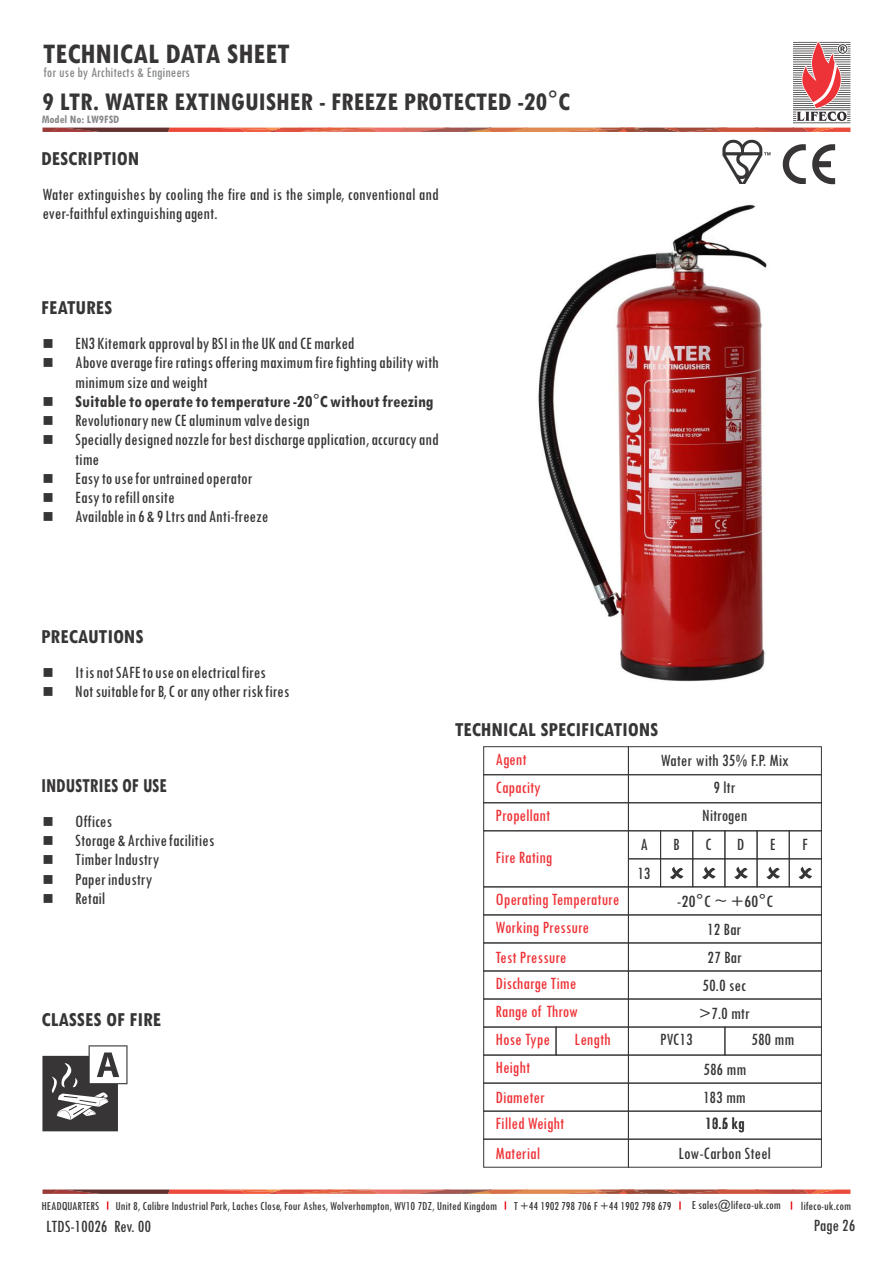
<style>
.page{position:relative;width:893px;height:1263px;background:#fff}
.page>*{position:absolute;margin:0;border:0;box-sizing:border-box;transform-origin:0 0}
.t1{font:700 condensed 30px "Tw Cen";color:#373535}
.t2{font:700 condensed 27px "Tw Cen";color:#373535}
.t3{font:700 condensed 21px "Tw Cen";color:#373535}
.t4{font:700 condensed 21px "Tw Cen";color:#373535;scale:.89 1}
.t5{font:condensed 18px/27.3px "Tw Cen";color:#373535}
.t6{font:condensed 18px/28.3px "Tw Cen";color:#ee3338}
.t7{font:700 condensed 18px "Tw Cen";color:#373535}
.t8{font:condensed 18px/27.9px "Tw Cen";color:#373535;text-align:center;scale:1.09 1}
.t9{font:condensed 15px "Tw Cen";color:#858789}
.t10{font:condensed 12.75px "Tw Cen";color:#373535}
.t11{font:700 condensed 12px "Tw Cen";color:#858789}
.s1{font-weight:400}
</style>
<div class="page">
<svg style="left:43px;top:41px;width:807px;height:91px"></svg>
<svg style="left:43px;top:1189px;width:807px;height:5px;background:#ca6e5c"></svg>
<svg style="left:679px;top:1201px;width:2px;height:9px"></svg>
<div style="left:628px;top:802px;width:194px;height:29px;border:1px solid #373535"></div>
<div style="left:628px;top:914px;width:194px;height:29px;border:1px solid #373535"></div>
<div style="left:628px;top:942px;width:194px;height:29px;border:1px solid #373535"></div>
<div style="left:628px;top:970px;width:194px;height:29px;border:1px solid #373535"></div>
<div style="left:628px;top:999px;width:194px;height:28px;border:1px solid #373535"></div>
<div style="left:628px;top:1055px;width:194px;height:28px;border:1px solid #373535"></div>
<div style="left:628px;top:1083px;width:194px;height:28px;border:1px solid #373535"></div>
<div style="left:628px;top:1111px;width:194px;height:28px;border:1px solid #373535"></div>
<div style="left:628px;top:1139px;width:194px;height:28px;border:1px solid #373535"></div>
<div style="left:628px;top:1027px;width:97px;height:28px;border:1px solid #373535"></div>
<div style="left:724px;top:1027px;width:98px;height:28px;border:1px solid #373535"></div>
<div style="left:628px;top:746px;width:194px;height:29px;border:1px solid #373535"></div>
<div style="left:483px;top:746px;width:146px;height:29px;border:1px solid #373535"></div>
<div style="left:483px;top:774px;width:146px;height:29px;border:1px solid #373535"></div>
<div style="left:483px;top:802px;width:146px;height:29px;border:1px solid #373535"></div>
<div style="left:483px;top:830px;width:146px;height:57px;border:1px solid #373535"></div>
<div style="left:483px;top:886px;width:146px;height:29px;border:1px solid #373535"></div>
<div style="left:483px;top:914px;width:146px;height:29px;border:1px solid #373535"></div>
<div style="left:483px;top:942px;width:146px;height:29px;border:1px solid #373535"></div>
<div style="left:483px;top:970px;width:146px;height:29px;border:1px solid #373535"></div>
<div style="left:483px;top:999px;width:146px;height:28px;border:1px solid #373535"></div>
<div style="left:483px;top:1027px;width:73px;height:28px;border:1px solid #373535"></div>
<div style="left:483px;top:1055px;width:146px;height:28px;border:1px solid #373535"></div>
<div style="left:483px;top:1083px;width:146px;height:28px;border:1px solid #373535"></div>
<div style="left:483px;top:1111px;width:146px;height:28px;border:1px solid #373535"></div>
<div style="left:483px;top:1139px;width:146px;height:28px;border:1px solid #373535"></div>
<div style="left:556px;top:1027px;width:73px;height:28px;border:1px solid #373535"></div>
<svg style="left:722px;top:140px;width:48px;height:44px"></svg>
<svg style="left:812px;top:144px;width:23px;height:40px"></svg>
<svg style="left:783px;top:144px;width:23px;height:40px"></svg>
<svg style="left:42px;top:1045px;width:85px;height:86px"></svg>
<div style="left:628px;top:830px;width:33px;height:29px;border:1px solid #373535"></div>
<div style="left:660px;top:830px;width:33px;height:29px;border:1px solid #373535"></div>
<div style="left:692px;top:830px;width:33px;height:29px;border:1px solid #373535"></div>
<div style="left:724px;top:830px;width:33px;height:29px;border:1px solid #373535"></div>
<div style="left:757px;top:830px;width:33px;height:29px;border:1px solid #373535"></div>
<div style="left:789px;top:830px;width:33px;height:29px;border:1px solid #373535"></div>
<div style="left:628px;top:858px;width:33px;height:29px;border:1px solid #373535"></div>
<div style="left:660px;top:858px;width:33px;height:29px;border:1px solid #373535"></div>
<div style="left:692px;top:858px;width:33px;height:29px;border:1px solid #373535"></div>
<div style="left:724px;top:858px;width:33px;height:29px;border:1px solid #373535"></div>
<div style="left:757px;top:858px;width:33px;height:29px;border:1px solid #373535"></div>
<div style="left:789px;top:858px;width:33px;height:29px;border:1px solid #373535"></div>
<svg style="left:734px;top:866px;width:14px;height:13px"></svg>
<svg style="left:766px;top:866px;width:14px;height:13px"></svg>
<svg style="left:702px;top:866px;width:14px;height:13px"></svg>
<svg style="left:670px;top:866px;width:13px;height:13px"></svg>
<svg style="left:798px;top:866px;width:14px;height:13px"></svg>
<img style="left:538px;top:204px;width:229px;height:478px">
<h1 class="t1" style="left:43px;top:43px;width:248px">TECHNICAL DATA SHEET</h1>
<p class="t9" style="left:43px;top:68px;width:148px">for use by Architects &amp; Engineers</p>
<h2 class="t2" style="left:42px;top:92px;width:529px">9 LTR. WATER EXTINGUISHER - FREEZE PROTECTED -20<span class="s1">°</span>C</h2>
<p class="t11" style="left:42px;top:115px;width:79px">Model No: LW9FSD</p>
<p class="t3" style="left:41px;top:152px;width:100px">DESCRIPTION</p>
<p class="t5" style="left:43px;top:186px;width:398px;line-height:19.2px">Water extinguishes by cooling the fire and is the simple, conventional and ever-faithful extinguishing agent.</p>
<p class="t3" style="left:41px;top:301px;width:73px">FEATURES</p>
<p class="t5" style="left:43px;top:331px;width:313px">■ EN3 Kitemark approval by BSI in the UK and CE marked</p>
<p class="t5" style="left:75px;top:355px;width:365px;line-height:19.2px;text-indent:-33px">■ Above average fire ratings offering maximum fire fighting ability with minimum size and weight</p>
<p class="t7" style="left:43px;top:395px;width:393px">■ Suitable to operate to temperature -20°C without freezing</p>
<p class="t5" style="left:43px;top:408px;width:269px">■ Revolutionary new CE aluminum valve design</p>
<p class="t5" style="left:75px;top:431px;width:365px;line-height:19.2px;text-indent:-33px">■ Specially designed nozzle for best discharge application, accuracy and time</p>
<p class="t5" style="left:43px;top:466px;width:212px">■ Easy to use for untrained operator</p>
<p class="t5" style="left:43px;top:485px;width:134px">■ Easy to refill onsite</p>
<p class="t5" style="left:43px;top:504px;width:227px">■ Available in 6 &amp; 9 Ltrs and Anti-freeze</p>
<p class="t3" style="left:41px;top:630px;width:104px">PRECAUTIONS</p>
<p class="t5" style="left:43px;top:660px;width:225px">■ It is not SAFE to use on electrical fires</p>
<p class="t5" style="left:43px;top:679px;width:248px">■ Not suitable for B, C or any other risk fires</p>
<p class="t4" style="left:41px;top:778px;width:143px">INDUSTRIES OF USE</p>
<p class="t5" style="left:43px;top:809px;width:71px">■ Offices</p>
<p class="t5" style="left:43px;top:828px;width:173px">■ Storage &amp; Archive facilities</p>
<p class="t5" style="left:43px;top:847px;width:118px">■ Timber Industry</p>
<p class="t5" style="left:43px;top:867px;width:111px">■ Paper industry</p>
<p class="t5" style="left:43px;top:886px;width:64px">■ Retail</p>
<p class="t3" style="left:42px;top:1012px;width:121px">CLASSES OF FIRE</p>
<p class="t3" style="left:455px;top:722px;width:205px">TECHNICAL SPECIFICATIONS</p>
<p class="t6" style="left:495px;top:746px;width:56px">Agent<br>Capacity<br>Propellant</p>
<p class="t6" style="left:495px;top:844px;width:58px">Fire Rating</p>
<p class="t6" style="left:495px;top:886px;width:125px;line-height:28.8px">Operating Temperature<br>Working Pressure<br>Test Pressure</p>
<p class="t6" style="left:495px;top:971px;width:84px">Discharge Time<br>Range of Throw<br>Hose Type<br>Height<br>Diameter</p>
<p class="t6" style="left:495px;top:1110px;width:70px;line-height:29.5px">Filled Weight<br>Material</p>
<p class="t6" style="left:574px;top:1027px;width:38px">Length</p>
<p class="t5" style="left:661px;top:748px;width:129px;text-align:center">Water with 35% F.P. Mix<br>9 ltr<br>Nitrogen</p>
<p class="t5" style="left:641px;top:832px;width:9px">A</p>
<p class="t5" style="left:673px;top:832px;width:8px">B</p>
<p class="t5" style="left:705px;top:832px;width:8px">C</p>
<p class="t5" style="left:737px;top:832px;width:9px">D</p>
<p class="t5" style="left:770px;top:832px;width:7px">E</p>
<p class="t5" style="left:802px;top:832px;width:7px">F</p>
<p class="t5" style="left:637px;top:861px;width:15px">13</p>
<p class="t8" style="left:677px;top:889px;width:90px">-20°C ~ +60°C<br>12 Bar<br>27 Bar<br>50.0 sec<br>&gt;7.0 mtr</p>
<p class="t5" style="left:660px;top:1027px;width:34px">PVC13</p>
<p class="t5" style="left:751px;top:1027px;width:44px">580 mm</p>
<p class="t5" style="left:703px;top:1057px;width:45px;text-align:center">586 mm<br>183 mm<br>06</p>
<p class="t5" style="left:678px;top:1141px;width:94px">Low-Carbon Steel</p>
<p class="t5" style="left:705px;top:1111px;width:41px">13.5 kg</p>
<p class="t10" style="left:42px;top:1201px;width:59px">HEADQUARTERS</p>
<p class="t10" style="left:116px;top:1201px;width:383px">Unit 8, Calibre Industrial Park, Laches Close, Four Ashes, Wolverhampton, WV10 7DZ, United Kingdom</p>
<p class="t10" style="left:514px;top:1201px;width:159px">T +44 1902 798 706 F +44 1902 798 679</p>
<p class="t10" style="left:692px;top:1201px;width:91px">E sales@lifeco-uk.com</p>
<p class="t10" style="left:801px;top:1201px;width:52px">lifeco-uk.com</p>
<p class="t5" style="left:46px;top:1214px;width:106px">LTDS-10026 Rev. 00</p>
<p class="t5" style="left:814px;top:1213px;width:43px">Page 26</p>
</div>
